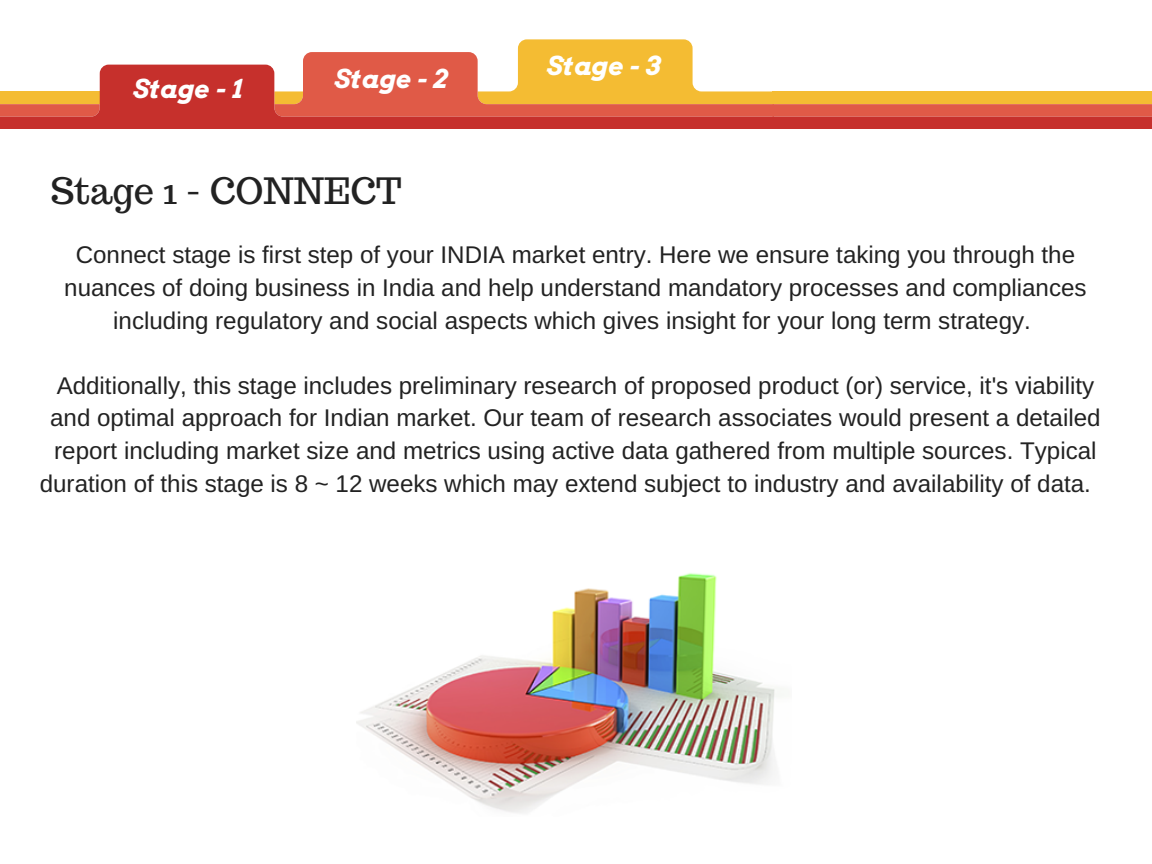
<style>
.page{position:relative;width:1152px;height:864px;background:#fff}
.page>*{position:absolute;margin:0;border:0;box-sizing:border-box;transform-origin:0 0}
.t1{font:36.3px "Trocchi";color:#222}
.t2{font:italic 700 25.8px "Arvo";color:#fff}
.t3{font:24.15px/32.7px "Arimo";color:#222;text-align:center}
</style>
<div class="page">
<svg style="left:303px;top:39px;width:849px;height:89px"></svg>
<svg style="left:0;top:65px;width:774px;height:63px;background:#de7552"></svg>
<img style="left:357px;top:573px;width:418px;height:240px">
<p class="t2" style="left:133px;top:73px;width:111px">Stage - 1</p>
<p class="t2" style="left:334px;top:63px;width:115px">Stage - 2</p>
<h1 class="t1" style="left:51px;top:167px;width:352px">Stage 1 - CONNECT</h1>
<p class="t2" style="left:546px;top:51px;width:116px">Stage - 3</p>
<p class="t3" style="left:64px;top:239px;width:1024px">Connect stage is first step of your INDIA market entry. Here we ensure taking you through the nuances of doing business in India and help understand mandatory processes and compliances including regulatory and social aspects which gives insight for your long term strategy.</p>
<p class="t3" style="left:40px;top:369px;width:1062px">Additionally, this stage includes preliminary research of proposed product (or) service, it's viability and optimal approach for Indian market. Our team of research associates would present a detailed report including market size and metrics using active data gathered from multiple sources. Typical duration of this stage is 8 ~ 12 weeks which may extend subject to industry and availability of data.</p>
</div>
